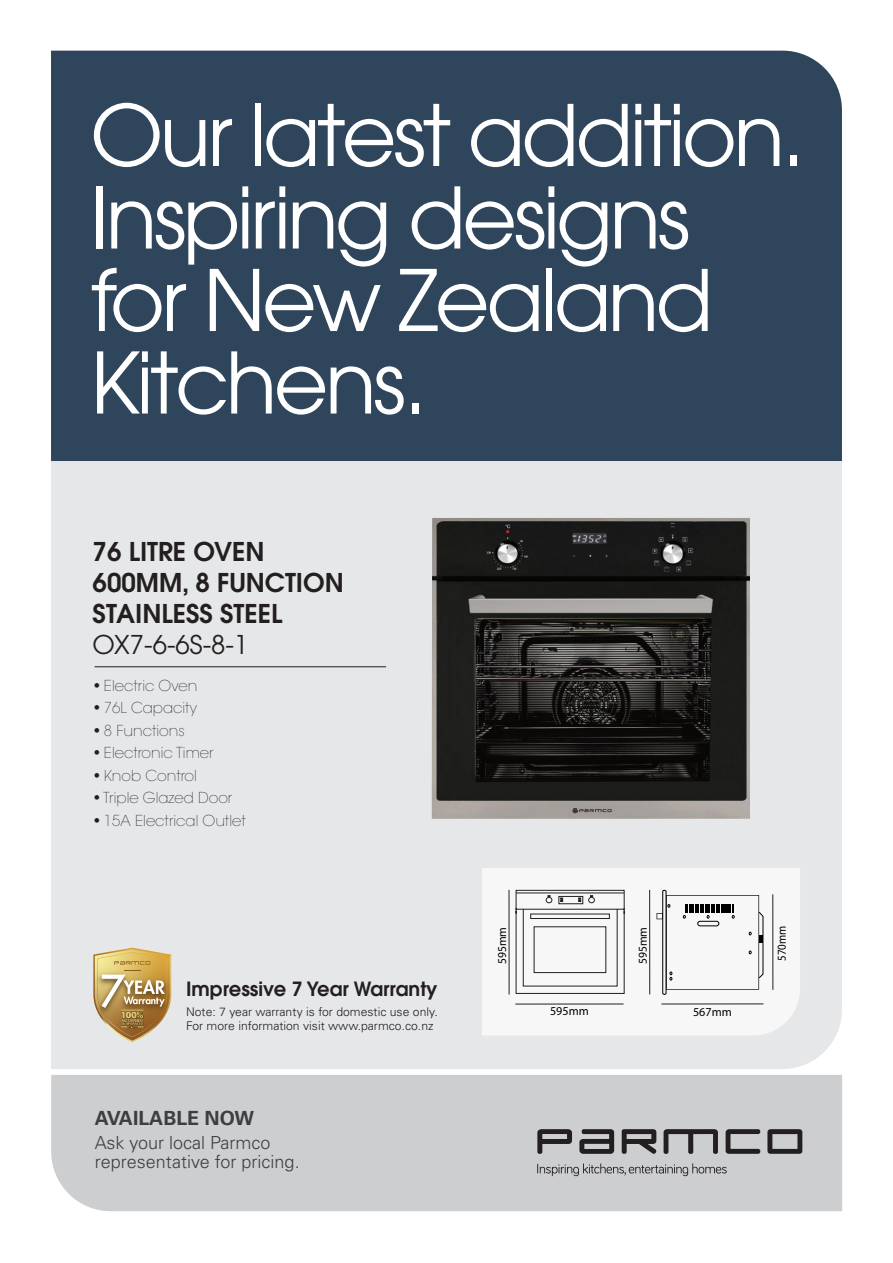
<style>
.page{position:relative;width:893px;height:1263px;background:#fff}
.page>*{position:absolute;margin:0;border:0;box-sizing:border-box;transform-origin:0 0}
.t1{font:84px/82.5px "Avant Garde";letter-spacing:-.04em;color:#fff}
.t2{font:600 25.8px "Avant Garde";color:#231f20}
.t3{font:25.8px "Avant Garde";color:#231f20}
.t4{font:600 19.5px "Avant Garde";color:#231f20}
.t5{font:700 19.5px "Univers";color:#3e3e3f}
.t6{font:300 18px/19.5px "Univers";color:#3e3e3f}
.t7{font:200 15px "Avant Garde";color:#231f20}
.t8{font:300 12px/14.4px "Univers";color:#231f20}
.t9{font:12px "Myriad Pro";color:#000;scale:.96 1}
.t10{font:12px "Myriad Pro";color:#000}
.t11{font:12px "Myriad Pro";color:#000;scale:.91 1}
.s1{color:#fff}
</style>
<div class="page">
<div style="left:51px;top:461px;width:791px;height:608px;background:#e6e7e9"></div>
<div style="left:51px;top:51px;width:791px;height:410px;background:#2f455b"></div>
<img style="left:171px;top:969px;width:2px;height:49px">
<svg style="left:93px;top:948px;width:78px;height:94px;background:#c7ac77"></svg>
<img style="left:432px;top:518px;width:318px;height:300px">
<div style="left:51px;top:1075px;width:791px;height:136px;background:#cdced0"></div>
<svg style="left:537px;top:1129px;width:35px;height:25px"></svg>
<svg style="left:579px;top:1129px;width:35px;height:25px"></svg>
<svg style="left:726px;top:1129px;width:34px;height:25px"></svg>
<svg style="left:622px;top:1129px;width:35px;height:25px"></svg>
<svg style="left:664px;top:1129px;width:54px;height:25px"></svg>
<svg style="left:767px;top:1129px;width:35px;height:25px"></svg>
<svg style="left:537px;top:1163px;width:190px;height:13px;background:#adadae"></svg>
<hr style="left:95px;top:666px;width:291px;height:1px;background:#231f20">
<svg style="left:482px;top:868px;width:318px;height:167px"></svg>
<hr style="left:509px;top:890px;width:1px;height:104px;background:#231f20">
<hr style="left:649px;top:890px;width:1px;height:104px;background:#231f20">
<hr style="left:515px;top:1004px;width:108px;height:1px;background:#231f20">
<hr style="left:661px;top:1004px;width:102px;height:1px;background:#231f20">
<hr style="left:772px;top:894px;width:1px;height:96px;background:#231f20">
<svg style="left:515px;top:890px;width:110px;height:104px"></svg>
<svg style="left:656px;top:889px;width:108px;height:106px"></svg>
<div style="left:697px;top:921px;width:22px;height:5px;border:1px solid #000;border-radius:2px"></div>
<p class="t1" style="left:90px;top:94px;width:716px">Our latest addition.<br>Inspiring designs for New Zealand<br>Kitchens.</p>
<p class="t2" style="left:93px;top:535px;width:173px">76 LITRE OVEN</p>
<p class="t2" style="left:93px;top:566px;width:253px">600MM, 8 FUNCTION</p>
<p class="t2" style="left:93px;top:597px;width:191px">STAINLESS STEEL</p>
<p class="t3" style="left:93px;top:629px;width:157px">OX7-6-6S-8-1</p>
<p class="t7" style="left:94px;top:676px;width:105px">• Electric Oven</p>
<p class="t7" style="left:94px;top:699px;width:104px">• 76L Capacity</p>
<p class="t7" style="left:94px;top:721px;width:92px">• 8 Functions</p>
<p class="t7" style="left:94px;top:744px;width:121px">• Electronic Timer</p>
<p class="t7" style="left:94px;top:766px;width:104px">• Knob Control</p>
<p class="t7" style="left:94px;top:789px;width:140px">• Triple Glazed Door</p>
<p class="t7" style="left:94px;top:811px;width:153px">• 15A Electrical Outlet</p>
<p class="t4" style="left:186px;top:976px;width:253px">Impressive 7 Year Warranty</p>
<p class="t8" style="left:186px;top:1004px;width:253px">Note: 7 year warranty is for domestic use only.<br>For more information visit www.parmco.co.nz<span class="s1">.</span></p>
<p class="t5" style="left:95px;top:1106px;width:161px">AVAILABLE NOW</p>
<p class="t6" style="left:95px;top:1132px;width:207px">Ask your local Parmco representative for pricing.</p>
<p class="t9" style="left:495px;top:964px;width:40px;rotate:-90deg">595mm</p>
<p class="t9" style="left:635px;top:964px;width:40px;rotate:-90deg">595mm</p>
<p class="t10" style="left:550px;top:1004px;width:40px">595mm</p>
<p class="t10" style="left:693px;top:1004px;width:40px">567mm</p>
<p class="t11" style="left:774px;top:961px;width:40px;rotate:-90deg">570mm</p>
</div>
